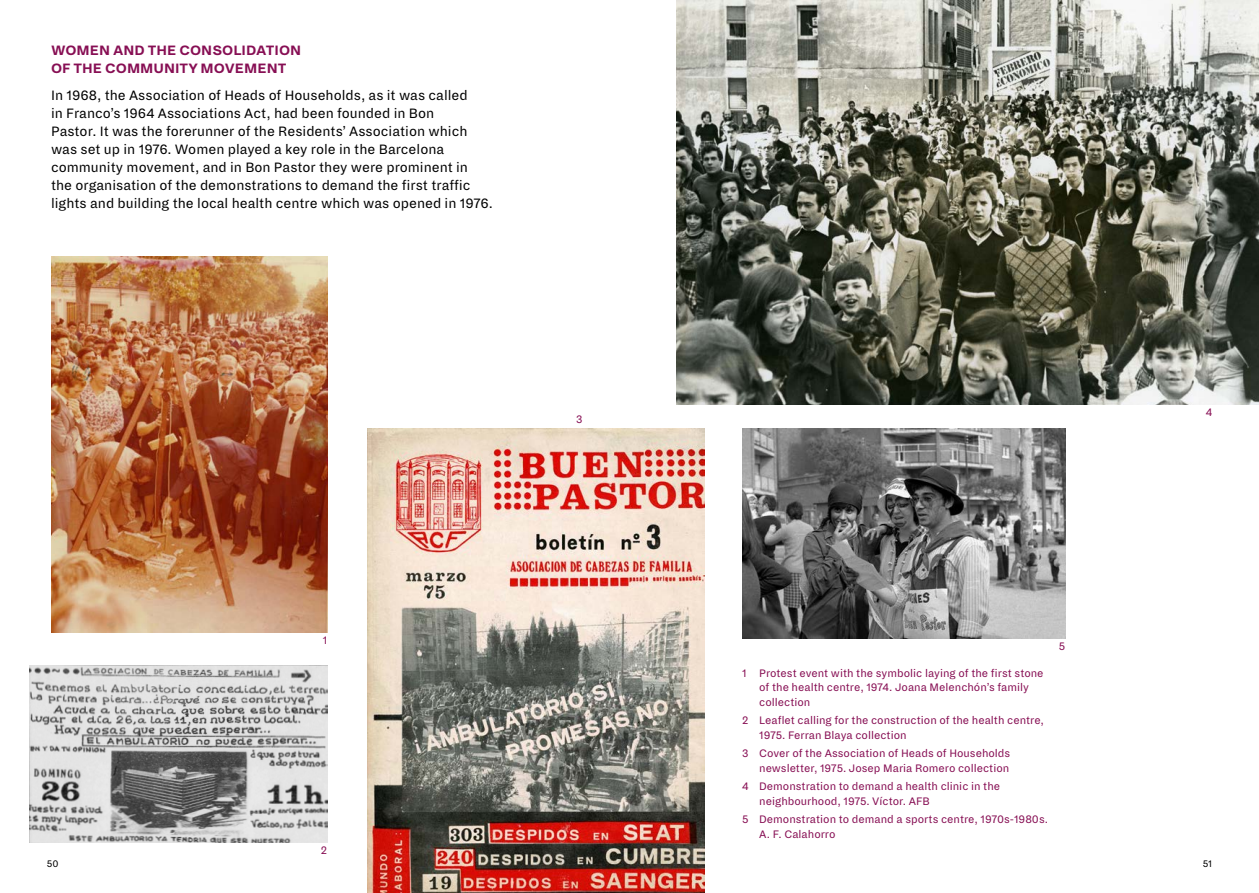
<style>
.page{position:relative;width:1259px;height:893px;background:#fff}
.page>*{position:absolute;margin:0;border:0;box-sizing:border-box;transform-origin:0 0}
.t1{font:15px/18px "Dia";color:#000}
.t2{font:700 15px/18px "Dia";color:#870f54}
.t3{font:12px/14.4px "Dia";color:#870f54}
.t4{font:10.5px "Dia";color:#000}
</style>
<div class="page">
<img style="left:676px;top:0;width:583px;height:405px">
<img style="left:367px;top:428px;width:337px;height:465px">
<img style="left:30px;top:666px;width:297px;height:177px">
<img style="left:51px;top:256px;width:276px;height:376px">
<img style="left:742px;top:428px;width:323px;height:210px">
<p class="t2" style="left:51px;top:41px;width:252px">WOMEN AND THE CONSOLIDATION<br>OF THE COMMUNITY MOVEMENT</p>
<p class="t1" style="left:51px;top:86px;width:443px">In 1968, the Association of Heads of Households, as it was called<br>in Franco’s 1964 Associations Act, had been founded in Bon<br>Pastor. It was the forerunner of the Residents’ Association which was set up in 1976. Women played a key role in the Barcelona community movement, and in Bon Pastor they were prominent in the organisation of the demonstrations to demand the first traffic lights and building the local health centre which was opened in 1976.</p>
<p class="t3" style="left:323px;top:633px;width:6px">1</p>
<p class="t3" style="left:321px;top:843px;width:8px">2</p>
<p class="t3" style="left:576px;top:412px;width:8px">3</p>
<p class="t3" style="left:759px;top:666px;width:286px;text-indent:-17px">1 Protest event with the symbolic laying of the first stone of the health centre, 1974. Joana Melenchón’s family collection</p>
<p class="t3" style="left:759px;top:713px;width:286px;text-indent:-17px">2 Leaflet calling for the construction of the health centre,<br>1975. Ferran Blaya collection</p>
<p class="t3" style="left:742px;top:746px;width:270px;text-align:right">3 Cover of the Association of Heads of Households newsletter, 1975. Josep Maria Romero collection</p>
<p class="t3" style="left:759px;top:779px;width:242px;text-indent:-17px">4 Demonstration to demand a health clinic in the neighbourhood, 1975. Víctor. AFB</p>
<p class="t3" style="left:759px;top:812px;width:290px;text-indent:-17px">5 Demonstration to demand a sports centre, 1970s-1980s.<br>A. F. Calahorro</p>
<p class="t3" style="left:1058px;top:639px;width:8px">5</p>
<p class="t3" style="left:1205px;top:406px;width:8px">4</p>
<p class="t4" style="left:47px;top:858px;width:13px">50</p>
<p class="t4" style="left:1202px;top:858px;width:11px">51</p>
</div>
